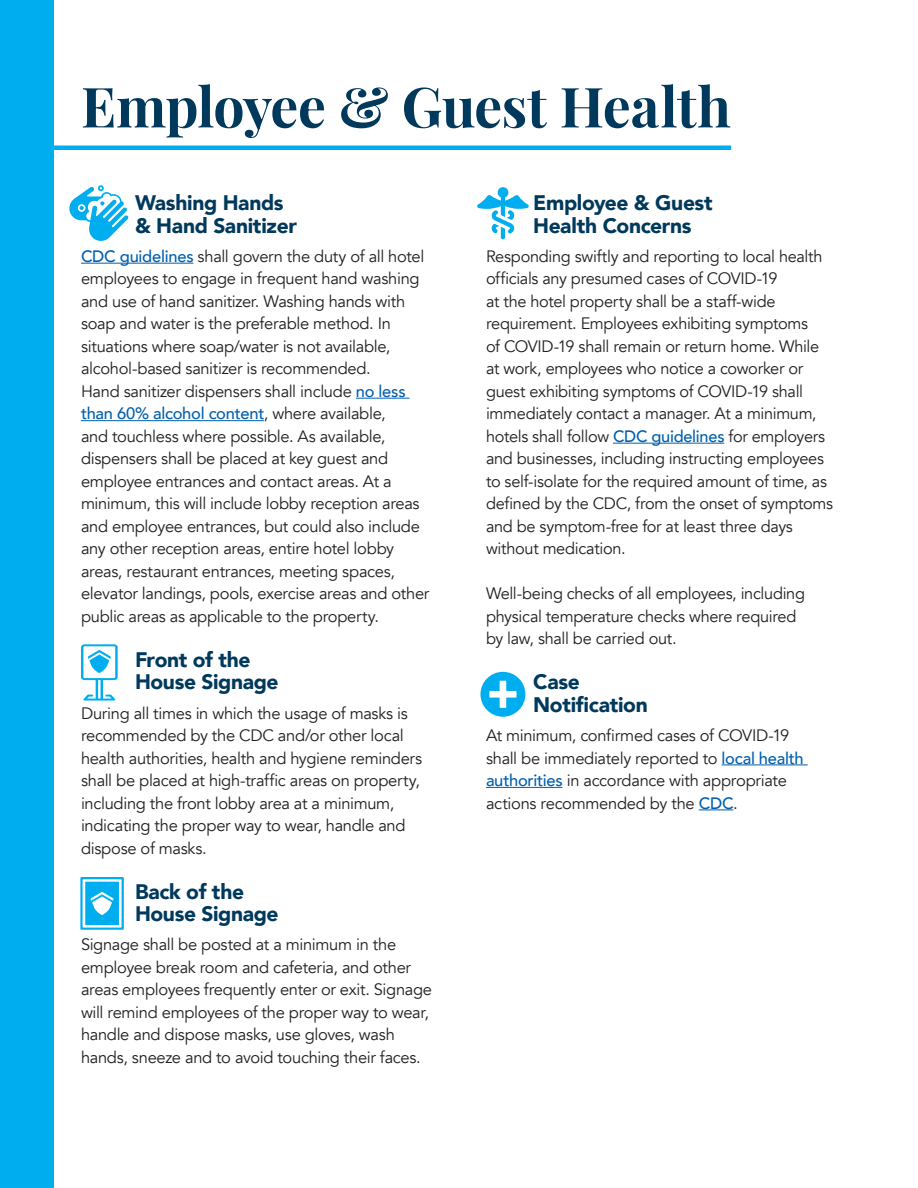
<style>
.page{position:relative;width:918px;height:1188px;background:#fff}
.page>*{position:absolute;margin:0;border:0;box-sizing:border-box;transform-origin:0 0}
.t1{font:700 55.5px "Playfair Display";letter-spacing:-.01em;color:#00395c}
.t2{font:900 21px/22.5px "Avenir";letter-spacing:-.015em;color:#00395c}
.t3{font:16.5px/22.5px "Avenir";letter-spacing:-.02em;color:#231f20}
.s1{font-weight:500;color:#0160ae}
</style>
<div class="page">
<hr style="left:0;top:146px;width:731px;height:4px;background:#00aeef">
<svg style="left:69px;top:185px;width:60px;height:56px"></svg>
<hr style="left:81px;top:263px;width:112px;height:1px;background:#0160ae">
<hr style="left:356px;top:398px;width:54px;height:1px;background:#0160ae">
<hr style="left:81px;top:420px;width:183px;height:1px;background:#0160ae">
<hr style="left:613px;top:443px;width:111px;height:1px;background:#0160ae">
<hr style="left:722px;top:765px;width:86px;height:1px;background:#0160ae">
<hr style="left:486px;top:787px;width:76px;height:1px;background:#0160ae">
<hr style="left:699px;top:810px;width:34px;height:1px;background:#0160ae">
<svg style="left:477px;top:187px;width:52px;height:52px"></svg>
<svg style="left:480px;top:672px;width:45px;height:45px"></svg>
<svg style="left:81px;top:644px;width:37px;height:57px"></svg>
<svg style="left:80px;top:877px;width:44px;height:53px"></svg>
<div style="left:0;top:0;width:53px;height:1188px;background:#00aeef"></div>
<p class="t1" style="left:81px;top:63px;width:651px">Employee &amp; Guest Health</p>
<p class="t2" style="left:135px;top:191px;width:164px">Washing Hands &amp; Hand Sanitizer</p>
<p class="t3" style="left:81px;top:245px;width:350px"><span class="s1">CDC guidelines</span> shall govern the duty of all hotel employees to engage in frequent hand washing and use of hand sanitizer. Washing hands with soap and water is the preferable method. In situations where soap/water is not available, alcohol-based sanitizer is recommended.<br>Hand sanitizer dispensers shall include <span class="s1">no less than 60% alcohol content</span>, where available,<br>and touchless where possible. As available, dispensers shall be placed at key guest and employee entrances and contact areas. At a minimum, this will include lobby reception areas and employee entrances, but could also include any other reception areas, entire hotel lobby areas, restaurant entrances, meeting spaces, elevator landings, pools, exercise areas and other public areas as applicable to the property.</p>
<p class="t2" style="left:135px;top:648px;width:145px">Front of the<br>House Signage</p>
<p class="t3" style="left:81px;top:702px;width:343px">During all times in which the usage of masks is recommended by the CDC and/or other local health authorities, health and hygiene reminders shall be placed at high-traffic areas on property, including the front lobby area at a minimum, indicating the proper way to wear, handle and dispose of masks.</p>
<p class="t2" style="left:135px;top:880px;width:111px">Back of the</p>
<p class="t2" style="left:135px;top:902px;width:145px">House Signage</p>
<p class="t3" style="left:81px;top:934px;width:353px">Signage shall be posted at a minimum in the employee break room and cafeteria, and other areas employees frequently enter or exit. Signage will remind employees of the proper way to wear, handle and dispose masks, use gloves, wash hands, sneeze and to avoid touching their faces.</p>
<p class="t2" style="left:533px;top:191px;width:181px">Employee &amp; Guest<br>Health Concerns</p>
<p class="t3" style="left:486px;top:245px;width:349px">Responding swiftly and reporting to local health officials any presumed cases of COVID-19<br>at the hotel property shall be a staff-wide requirement. Employees exhibiting symptoms<br>of COVID-19 shall remain or return home. While at work, employees who notice a coworker or guest exhibiting symptoms of COVID-19 shall immediately contact a manager. At a minimum, hotels shall follow <span class="s1">CDC guidelines</span> for employers and businesses, including instructing employees to self-isolate for the required amount of time, as defined by the CDC, from the onset of symptoms and be symptom-free for at least three days without medication.</p>
<p class="t3" style="left:486px;top:583px;width:321px">Well-being checks of all employees, including physical temperature checks where required by law, shall be carried out.</p>
<p class="t2" style="left:533px;top:670px;width:48px">Case</p>
<p class="t2" style="left:533px;top:693px;width:116px">Notification</p>
<p class="t3" style="left:486px;top:725px;width:319px">At minimum, confirmed cases of COVID-19 shall be immediately reported to <span class="s1">local health authorities</span> in accordance with appropriate actions recommended by the <span class="s1">CDC</span>.</p>
</div>
